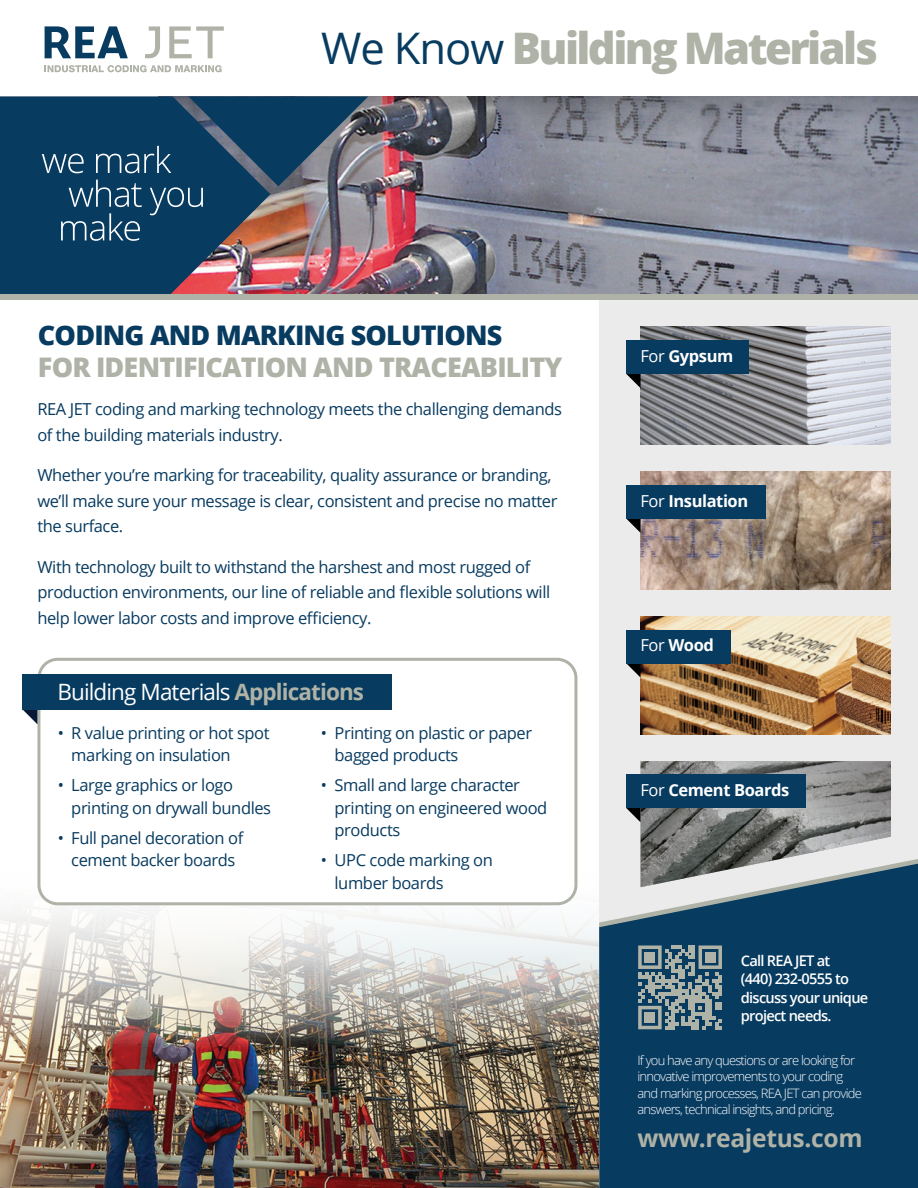
<style>
.page{position:relative;width:918px;height:1188px;background:#fff}
.page>*{position:absolute;margin:0;border:0;box-sizing:border-box;transform-origin:0 0}
.t1{font:800 43.5px "Open Sans";letter-spacing:-.06em;color:#afb2a6}
.t2{font:800 27px "Open Sans";letter-spacing:-.03em;color:#afb2a6}
.t3{font:800 27px "Open Sans";letter-spacing:-.03em;color:#083b60}
.t4{font:700 24.6px "Open Sans";letter-spacing:-.015em;color:#afb2a6}
.t5{font:22.5px "Open Sans";letter-spacing:-.04em;color:#fff}
.t6{font:16.5px/22.5px "Open Sans";letter-spacing:-.025em;color:#083b60}
.t7{font:700 16.5px "Open Sans";letter-spacing:-.025em;color:#fff}
.t8{font:600 14.7px/18.5px "Open Sans";letter-spacing:-.05em;color:#fff}
.t9{font:300 13.05px/16.2px "Open Sans";letter-spacing:-.06em;color:#fff}
.s1{font-weight:400;color:#083b60}
.s2{font-weight:700;color:#afb2a6}
.s3{font-weight:400}
</style>
<div class="page">
<img style="left:270px;top:148px;width:648px;height:146px">
<img style="left:0;top:822px;width:599px;height:366px">
<div style="left:599px;top:297px;width:319px;height:891px;background:#ebebec"></div>
<div style="left:599px;top:927px;width:319px;height:261px;background:#083b60"></div>
<svg style="left:45px;top:26px;width:83px;height:32px"></svg>
<svg style="left:145px;top:26px;width:15px;height:32px"></svg>
<svg style="left:169px;top:26px;width:55px;height:32px"></svg>
<svg style="left:44px;top:65px;width:178px;height:7px"></svg>
<svg style="left:368px;top:97px;width:550px;height:51px;background:#7a7b86"></svg>
<svg style="left:0;top:97px;width:270px;height:197px;background:#2b4565"></svg>
<svg style="left:42px;top:97px;width:326px;height:144px;background:#32526c"></svg>
<div style="left:0;top:294px;width:918px;height:6px;background:#afb2a6"></div>
<svg style="left:37px;top:658px;width:540px;height:247px"></svg>
<svg style="left:22px;top:709px;width:15px;height:15px"></svg>
<div style="left:22px;top:674px;width:370px;height:35px;background:#083b60"></div>
<svg style="left:638px;top:946px;width:84px;height:83px;background:#667e87"></svg>
<div style="left:645px;top:952px;width:10px;height:10px;background:#afb2a6"></div>
<div style="left:705px;top:952px;width:10px;height:10px;background:#afb2a6"></div>
<div style="left:645px;top:1013px;width:10px;height:10px;background:#afb2a6"></div>
<img style="left:641px;top:327px;width:250px;height:118px">
<img style="left:641px;top:616px;width:250px;height:118px">
<img style="left:641px;top:472px;width:250px;height:117px">
<svg style="left:626px;top:374px;width:15px;height:14px"></svg>
<div style="left:626px;top:340px;width:123px;height:34px;background:#083b60"></div>
<svg style="left:626px;top:519px;width:15px;height:14px"></svg>
<div style="left:626px;top:485px;width:139px;height:34px;background:#083b60"></div>
<svg style="left:626px;top:663px;width:15px;height:15px"></svg>
<div style="left:626px;top:630px;width:105px;height:33px;background:#083b60"></div>
<svg style="left:599px;top:761px;width:319px;height:166px"></svg>
<div style="left:626px;top:775px;width:180px;height:33px;background:#083b60"></div>
<h1 class="t1" style="left:321px;top:15px;width:558px"><span class="s1">We Know</span> Building Materials</h1>
<h2 class="t3" style="left:38px;top:315px;width:466px">CODING AND MARKING SOLUTIONS</h2>
<h2 class="t2" style="left:38px;top:347px;width:526px">FOR IDENTIFICATION AND TRACEABILITY</h2>
<p class="t6" style="left:37px;top:396px;width:526px;line-height:25.5px">REA JET coding and marking technology meets the challenging demands of the building materials industry.</p>
<p class="t6" style="left:37px;top:462px;width:522px;line-height:25.5px">Whether you’re marking for traceability, quality assurance or branding, we’ll make sure your message is clear, consistent and precise no matter the surface.</p>
<p class="t6" style="left:37px;top:554px;width:514px;line-height:25.5px">With technology built to withstand the harshest and most rugged of production environments, our line of reliable and flexible solutions will help lower labor costs and improve efficiency.</p>
<h3 class="t5" style="left:57px;top:676px;width:308px">Building Materials <span class="s2">Applications</span></h3>
<p class="t6" style="left:71px;top:721px;width:200px;text-indent:-14px">• R value printing or hot spot marking on insulation</p>
<p class="t6" style="left:71px;top:773px;width:201px;text-indent:-14px">• Large graphics or logo printing on drywall bundles</p>
<p class="t6" style="left:58px;top:826px;width:187px;text-align:center">• Full panel decoration of cement backer boards</p>
<p class="t6" style="left:335px;top:721px;width:199px;text-indent:-14px">• Printing on plastic or paper bagged products</p>
<p class="t6" style="left:335px;top:773px;width:214px;text-indent:-14px">• Small and large character printing on engineered wood products</p>
<p class="t6" style="left:335px;top:848px;width:160px;text-indent:-14px">• UPC code marking on lumber boards</p>
<p class="t7" style="left:641px;top:344px;width:94px"><span class="s3">For</span> Gypsum</p>
<p class="t7" style="left:641px;top:489px;width:109px"><span class="s3">For</span> Insulation</p>
<p class="t7" style="left:641px;top:634px;width:75px"><span class="s3">For</span> Wood</p>
<p class="t7" style="left:641px;top:778px;width:150px"><span class="s3">For</span> Cement Boards</p>
<p class="t8" style="left:741px;top:951px;width:129px">Call REA JET at<br>(440) 232-0555 to discuss your unique project needs.</p>
<p class="t9" style="left:637px;top:1052px;width:226px">If you have any questions or are looking for innovative improvements to your coding and marking processes, REA JET can provide answers, technical insights, and pricing.</p>
<h3 class="t4" style="left:637px;top:1120px;width:227px">www.reajetus.com</h3>
</div>
